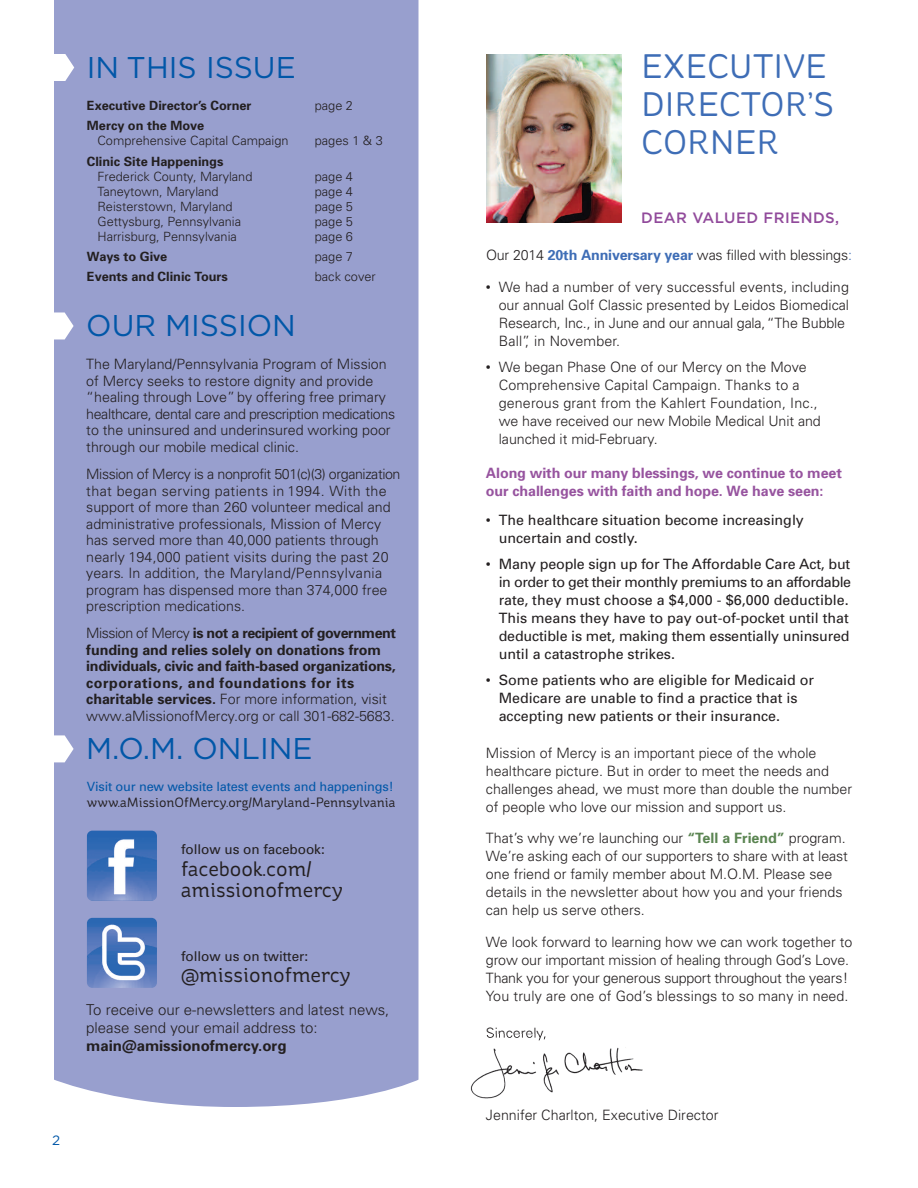
<style>
.page{position:relative;width:918px;height:1188px;background:#fff}
.page>*{position:absolute;margin:0;border:0;box-sizing:border-box;transform-origin:0 0}
.t1{font:33.9px/38.2px "St Ryde";color:#3e6db6}
.t2{font:30px "Gotham";color:#0157a8}
.t3{font:21px/21.8px "St Ryde";color:#231f20}
.t4{font:300 15px/18px "Univers";color:#231f20}
.t5{font:700 15px "Univers";color:#231f20}
.t6{font:500 15px "Gotham";letter-spacing:.03em;color:#914a9b}
.t7{font:300 14.25px/18px "Univers";color:#231f20}
.t8{font:14.25px/18px "Univers";color:#231f20}
.t9{font:700 14.25px/16.5px "Univers";letter-spacing:-.01em;color:#231f20}
.t10{font:700 14.25px/18px "Univers";letter-spacing:-.005em;color:#97549f}
.t11{font:13.5px "St Ryde";color:#231f20}
.t12{font:13.5px "Univers";color:#231f20}
.t13{font:13.5px "Gotham";color:#0157a8}
.t14{font:300 12.75px "Univers";color:#231f20}
.t15{font:700 12.75px "Univers";color:#231f20}
.t16{font:12.75px "Univers";letter-spacing:-.01em;color:#0157a8}
.s1{font-weight:300}
.s2{font-weight:700;color:#3e6db6}
.s3{color:#3e6db6}
.s4{font-weight:400}
.s5{font-weight:700;color:#5b8552}
</style>
<div class="page">
<div style="left:54px;top:0;width:364px;height:1107px;background:#989fce"></div>
<img style="left:486px;top:54px;width:136px;height:168px">
<svg style="left:54px;top:54px;width:20px;height:27px"></svg>
<svg style="left:54px;top:312px;width:20px;height:27px"></svg>
<svg style="left:54px;top:735px;width:20px;height:27px"></svg>
<img style="left:87px;top:831px;width:70px;height:70px;border-radius:5px">
<img style="left:87px;top:918px;width:70px;height:70px;border-radius:5px">
<img style="left:470px;top:1035px;width:173px;height:64px">
<img style="left:487px;top:1035px;width:59px;height:5px">
<h2 class="t2" style="left:87px;top:57px;width:210px">IN THIS ISSUE</h2>
<p class="t15" style="left:87px;top:101px;width:166px">Executive Director’s Corner</p>
<p class="t14" style="left:315px;top:101px;width:40px">page 2</p>
<p class="t15" style="left:87px;top:121px;width:119px">Mercy on the Move</p>
<p class="t14" style="left:97px;top:136px;width:193px">Comprehensive Capital Campaign</p>
<p class="t14" style="left:315px;top:136px;width:69px">pages 1 &amp; 3</p>
<p class="t15" style="left:87px;top:156px;width:138px">Clinic Site Happenings</p>
<p class="t14" style="left:97px;top:171px;width:156px">Frederick County, Maryland</p>
<p class="t14" style="left:315px;top:171px;width:40px">page 4</p>
<p class="t14" style="left:97px;top:186px;width:123px">Taneytown, Maryland</p>
<p class="t14" style="left:315px;top:186px;width:40px">page 4</p>
<p class="t14" style="left:97px;top:201px;width:137px">Reisterstown, Maryland</p>
<p class="t14" style="left:315px;top:201px;width:40px">page 5</p>
<p class="t14" style="left:97px;top:216px;width:145px">Gettysburg, Pennsylvania</p>
<p class="t14" style="left:315px;top:216px;width:40px">page 5</p>
<p class="t14" style="left:97px;top:231px;width:141px">Harrisburg, Pennsylvania</p>
<p class="t14" style="left:315px;top:231px;width:40px">page 6</p>
<p class="t15" style="left:87px;top:252px;width:82px">Ways to Give</p>
<p class="t14" style="left:315px;top:252px;width:40px">page 7</p>
<p class="t15" style="left:87px;top:272px;width:143px">Events and Clinic Tours</p>
<p class="t14" style="left:315px;top:272px;width:62px">back cover</p>
<h2 class="t2" style="left:86px;top:315px;width:211px">OUR MISSION</h2>
<p class="t7" style="left:86px;top:357px;width:311px;line-height:16.5px">The Maryland/Pennsylvania Program of Mission of Mercy seeks to restore dignity and provide “healing through Love” by offering free primary healthcare, dental care and prescription medications to the uninsured and underinsured working poor through our mobile medical clinic.</p>
<p class="t7" style="left:86px;top:467px;width:316px;line-height:16.5px">Mission of Mercy is a nonprofit 501(c)(3) organization that began serving patients in 1994. With the support of more than 260 volunteer medical and administrative professionals, Mission of Mercy has served more than 40,000 patients through nearly 194,000 patient visits during the past 20 years. In addition, the Maryland/Pennsylvania program has dispensed more than 374,000 free prescription medications.</p>
<p class="t9" style="left:86px;top:626px;width:311px"><span class="s1">Mission of Mercy</span> is not a recipient of government funding and relies solely on donations from individuals, civic and faith-based organizations, corporations, and foundations for its charitable services. <span class="s1">For more information, visit www.aMissionofMercy.org or call 301-682-5683.</span></p>
<h2 class="t2" style="left:86px;top:738px;width:228px">M.O.M. ONLINE</h2>
<p class="t16" style="left:87px;top:782px;width:308px">Visit our new website latest events and happenings!</p>
<p class="t11" style="left:87px;top:799px;width:310px">www.aMissionOfMercy.org/Maryland-Pennsylvania</p>
<p class="t12" style="left:181px;top:844px;width:145px">follow us on facebook:</p>
<h3 class="t3" style="left:181px;top:860px;width:164px">facebook.com/ amissionofmercy</h3>
<p class="t12" style="left:181px;top:951px;width:129px">follow us on twitter:</p>
<h3 class="t3" style="left:181px;top:967px;width:171px">@missionofmercy</h3>
<p class="t4" style="left:86px;top:1002px;width:305px">To receive our e-newsletters and latest news, please send your email address to:</p>
<p class="t5" style="left:86px;top:1040px;width:202px">main@amissionofmercy.org</p>
<p class="t13" style="left:52px;top:1135px;width:10px">2</p>
<h1 class="t1" style="left:641px;top:51px;width:194px">EXECUTIVE<br>DIRECTOR’S<br>CORNER</h1>
<p class="t6" style="left:641px;top:212px;width:199px">DEAR VALUED FRIENDS,</p>
<p class="t7" style="left:486px;top:247px;width:367px">Our 2014 <span class="s2">20th Anniversary year</span> was filled with blessings<span class="s3">:</span></p>
<p class="t7" style="left:499px;top:279px;width:352px;text-indent:-13px"><span class="s4">•</span> We had a number of very successful events, including our annual Golf Classic presented by Leidos Biomedical Research, Inc., in June and our annual gala,“The Bubble Ball”, in November.</p>
<p class="t7" style="left:499px;top:359px;width:324px;text-indent:-13px"><span class="s4">•</span> We began Phase One of our Mercy on the Move Comprehensive Capital Campaign. Thanks to a generous grant from the Kahlert Foundation, Inc., we have received our new Mobile Medical Unit and launched it mid-February.</p>
<p class="t10" style="left:486px;top:465px;width:357px">Along with our many blessings, we continue to meet our challenges with faith and hope. We have seen:</p>
<p class="t8" style="left:499px;top:512px;width:307px;text-indent:-13px">• The healthcare situation become increasingly uncertain and costly.</p>
<p class="t8" style="left:499px;top:556px;width:354px;text-indent:-13px">• Many people sign up for The Affordable Care Act, but in order to get their monthly premiums to an affordable rate, they must choose a $4,000 - $6,000 deductible.<br>This means they have to pay out-of-pocket until that deductible is met, making them essentially uninsured until a catastrophe strikes.</p>
<p class="t8" style="left:499px;top:672px;width:317px;text-indent:-13px">• Some patients who are eligible for Medicaid or<br>Medicare are unable to find a practice that is accepting new patients or their insurance.</p>
<p class="t7" style="left:486px;top:745px;width:368px">Mission of Mercy is an important piece of the whole healthcare picture. But in order to meet the needs and challenges ahead, we must more than double the number of people who love our mission and support us.</p>
<p class="t7" style="left:486px;top:830px;width:364px">That’s why we’re launching our <span class="s5">“Tell a Friend”</span> program.<br>We’re asking each of our supporters to share with at least one friend or family member about M.O.M. Please see details in the newsletter about how you and your friends can help us serve others.</p>
<p class="t7" style="left:486px;top:934px;width:368px">We look forward to learning how we can work together to grow our important mission of healing through God’s Love.<br>Thank you for your generous support throughout the years!<br>You truly are one of God’s blessings to so many in need.</p>
<p class="t7" style="left:486px;top:1025px;width:62px">Sincerely,</p>
<p class="t7" style="left:486px;top:1107px;width:234px">Jennifer Charlton, Executive Director</p>
</div>
